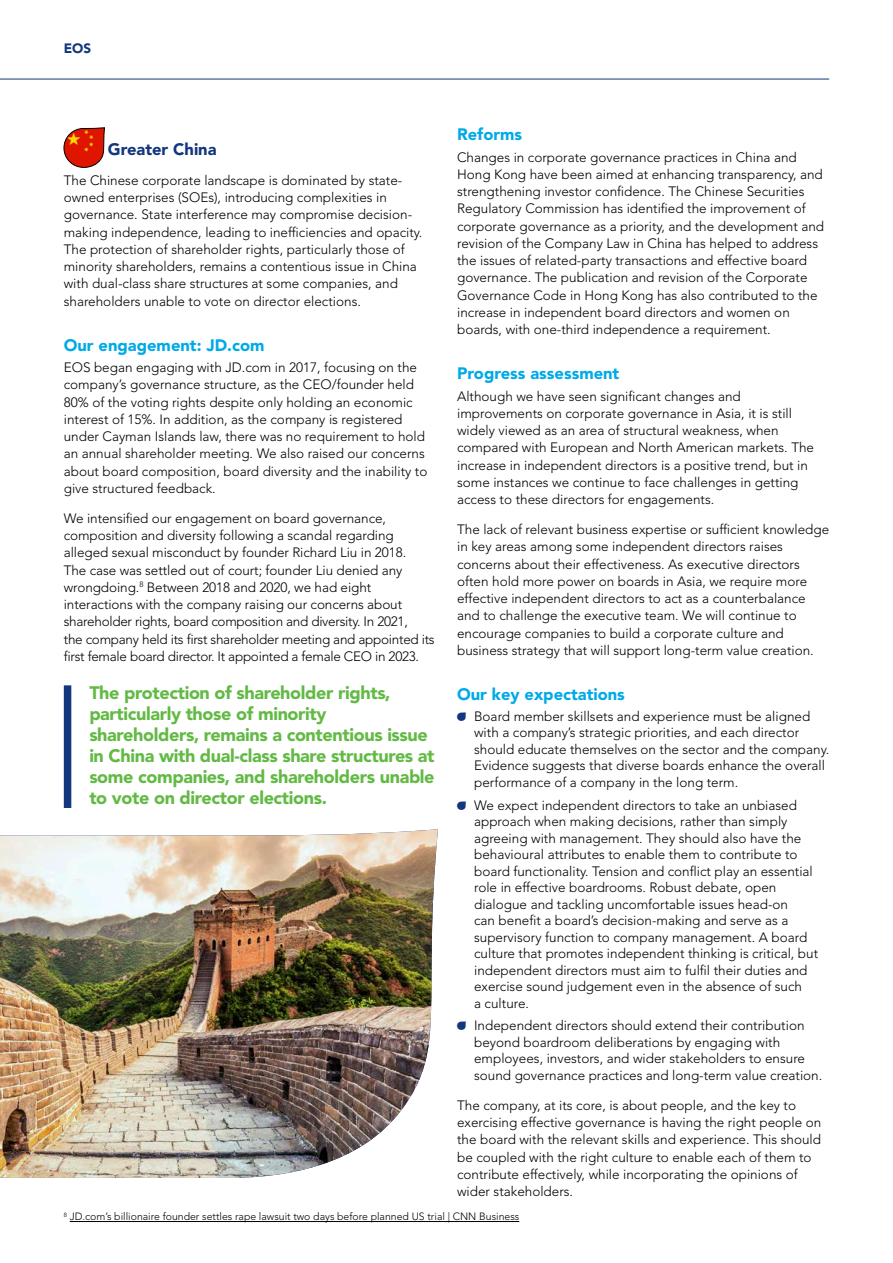
<style>
.page{position:relative;width:893px;height:1263px;background:#fff}
.page>*{position:absolute;margin:0;border:0;box-sizing:border-box;transform-origin:0 0}
.t1{font:900 18px/21px "Avenir LT Std";letter-spacing:-.02em;color:#62ba45}
.t2{font:900 16.5px "Avenir LT Std";color:#00aae7}
.t3{font:900 16.5px "Avenir LT Std";color:#12377c}
.t4{font:300 13.5px/17.2px "Avenir LT Std";color:#000}
.t5{font:900 13.5px "Avenir LT Std";color:#12377c}
.t6{font:300 10.5px "Avenir LT Std";color:#000}
.s1{font-family:"Droplets";font-weight:400;font-size:15px;color:#12377c}
</style>
<div class="page">
<img style="left:0;top:829px;width:438px;height:349px">
<hr style="left:70px;top:1221px;width:449px;height:1px;background:#000">
<svg style="left:64px;top:127px;width:41px;height:41px"></svg>
<div style="left:64px;top:685px;width:7px;height:123px;background:#12377c"></div>
<hr style="left:892px;top:79px;width:1px;height:543px;background:#12377c">
<hr style="left:0;top:79px;width:829px;height:1px;background:#12377c">
<p class="t5" style="left:64px;top:40px;width:29px">EOS</p>
<p class="t3" style="left:108px;top:139px;width:110px">Greater China</p>
<p class="t4" style="left:64px;top:172px;width:360px">The Chinese corporate landscape is dominated by state&shy;owned enterprises (SOEs), introducing complexities in governance. State interference may compromise decision&shy;making independence, leading to inefficiencies and opacity.<br>The protection of shareholder rights, particularly those of minority shareholders, remains a contentious issue in China with dual-class share structures at some companies, and shareholders unable to vote on director elections.</p>
<p class="t2" style="left:64px;top:335px;width:202px">Our engagement: JD.com</p>
<p class="t4" style="left:64px;top:359px;width:365px">EOS began engaging with JD.com in 2017, focusing on the company’s governance structure, as the CEO/founder held 80% of the voting rights despite only holding an economic interest of 15%. In addition, as the company is registered under Cayman Islands law, there was no requirement to hold an annual shareholder meeting. We also raised our concerns about board composition, board diversity and the inability to give structured feedback.</p>
<p class="t4" style="left:64px;top:510px;width:372px">We intensified our engagement on board governance, composition and diversity following a scandal regarding alleged sexual misconduct by founder Richard Liu in 2018.<br>The case was settled out of court; founder Liu denied any wrongdoing.<sup>8</sup> Between 2018 and 2020, we had eight interactions with the company raising our concerns about shareholder rights, board composition and diversity. In 2021,<br>the company held its first shareholder meeting and appointed its first female board director. It appointed a female CEO in 2023.</p>
<h1 class="t1" style="left:89px;top:682px;width:347px">The protection of shareholder rights, particularly those of minority shareholders, remains a contentious issue in China with dual-class share structures at some companies, and shareholders unable to vote on director elections.</h1>
<p class="t2" style="left:457px;top:124px;width:67px">Reforms</p>
<p class="t4" style="left:457px;top:148px;width:368px">Changes in corporate governance practices in China and Hong Kong have been aimed at enhancing transparency, and strengthening investor confidence. The Chinese Securities Regulatory Commission has identified the improvement of corporate governance as a priority, and the development and revision of the Company Law in China has helped to address the issues of related-party transactions and effective board governance. The publication and revision of the Corporate Governance Code in Hong Kong has also contributed to the increase in independent board directors and women on boards, with one-third independence a requirement.</p>
<p class="t2" style="left:457px;top:363px;width:164px">Progress assessment</p>
<p class="t4" style="left:457px;top:387px;width:358px">Although we have seen significant changes and improvements on corporate governance in Asia, it is still widely viewed as an area of structural weakness, when compared with European and North American markets. The increase in independent directors is a positive trend, but in some instances we continue to face challenges in getting access to these directors for engagements.</p>
<p class="t4" style="left:457px;top:521px;width:374px">The lack of relevant business expertise or sufficient knowledge in key areas among some independent directors raises concerns about their effectiveness. As executive directors often hold more power on boards in Asia, we require more effective independent directors to act as a counterbalance and to challenge the executive team. We will continue to encourage companies to build a corporate culture and business strategy that will support long-term value creation.</p>
<p class="t2" style="left:457px;top:684px;width:169px">Our key expectations</p>
<p class="t4" style="left:474px;top:708px;width:357px;line-height:16.5px;text-indent:-17px"><span class="s1">A</span> Board member skillsets and experience must be aligned with a company’s strategic priorities, and each director should educate themselves on the sector and the company.<br>Evidence suggests that diverse boards enhance the overall performance of a company in the long term.</p>
<p class="t4" style="left:474px;top:797px;width:346px;line-height:16.5px;text-indent:-17px"><span class="s1">A</span> We expect independent directors to take an unbiased approach when making decisions, rather than simply agreeing with management. They should also have the behavioural attributes to enable them to contribute to board functionality. Tension and conflict play an essential role in effective boardrooms. Robust debate, open dialogue and tackling uncomfortable issues head-on<br>can benefit a board’s decision-making and serve as a supervisory function to company management. A board culture that promotes independent thinking is critical, but independent directors must aim to fulfil their duties and exercise sound judgement even in the absence of such<br>a culture.</p>
<p class="t4" style="left:474px;top:1017px;width:350px;line-height:16.5px;text-indent:-17px"><span class="s1">A</span> Independent directors should extend their contribution beyond boardroom deliberations by engaging with employees, investors, and wider stakeholders to ensure sound governance practices and long-term value creation.</p>
<p class="t4" style="left:457px;top:1097px;width:366px">The company, at its core, is about people, and the key to exercising effective governance is having the right people on the board with the relevant skills and experience. This should be coupled with the right culture to enable each of them to contribute effectively, while incorporating the opinions of wider stakeholders.</p>
<p class="t6" style="left:64px;top:1211px;width:457px"><sup>8</sup> JD.com’s billionaire founder settles rape lawsuit two days before planned US trial | CNN Business</p>
</div>
